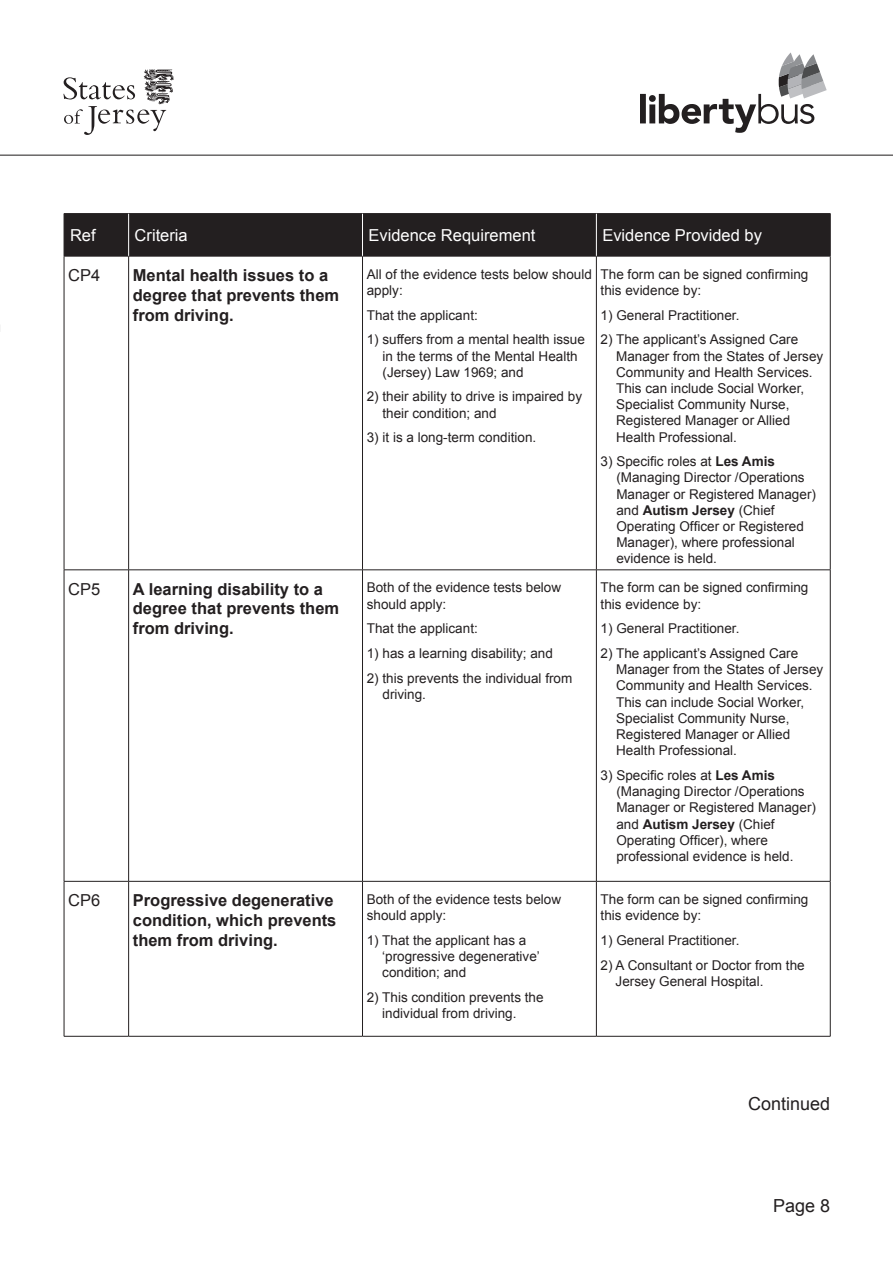
<style>
.page{position:relative;width:893px;height:1263px;background:#fff}
.page>*{position:absolute;margin:0;border:0;box-sizing:border-box;transform-origin:0 0}
.t1{font:18px "Arial";color:#231f20}
.t2{font:700 16.5px/19.8px "Arial";color:#231f20}
.t3{font:16.5px "Arial";color:#fff}
.t4{font:16.5px "Arial";color:#231f20}
.t5{font:13.5px/16.2px "Arial";color:#231f20}
.s1{font-weight:700}
</style>
<div class="page">
<svg style="left:640px;top:52px;width:187px;height:81px"></svg>
<svg style="left:64px;top:69px;width:110px;height:66px"></svg>
<div style="left:65px;top:214px;width:765px;height:42px;background:#231f20"></div>
<hr style="left:64px;top:213px;width:65px;height:1px;background:#231f20">
<hr style="left:64px;top:214px;width:1px;height:42px;background:#231f20">
<hr style="left:129px;top:213px;width:233px;height:1px;background:#231f20">
<hr style="left:362px;top:213px;width:234px;height:1px;background:#231f20">
<hr style="left:596px;top:213px;width:234px;height:1px;background:#231f20">
<hr style="left:830px;top:214px;width:1px;height:42px;background:#231f20">
<hr style="left:64px;top:256px;width:65px;height:1px;background:#231f20">
<hr style="left:64px;top:256px;width:1px;height:314px;background:#231f20">
<hr style="left:129px;top:256px;width:233px;height:1px;background:#231f20">
<hr style="left:128px;top:256px;width:1px;height:314px;background:#231f20">
<hr style="left:362px;top:256px;width:234px;height:1px;background:#231f20">
<hr style="left:362px;top:256px;width:1px;height:314px;background:#231f20">
<hr style="left:596px;top:256px;width:234px;height:1px;background:#231f20">
<hr style="left:596px;top:256px;width:1px;height:314px;background:#231f20">
<hr style="left:830px;top:256px;width:1px;height:314px;background:#231f20">
<hr style="left:64px;top:570px;width:65px;height:1px;background:#231f20">
<hr style="left:64px;top:570px;width:1px;height:311px;background:#231f20">
<hr style="left:129px;top:570px;width:233px;height:1px;background:#231f20">
<hr style="left:128px;top:570px;width:1px;height:311px;background:#231f20">
<hr style="left:362px;top:570px;width:234px;height:1px;background:#231f20">
<hr style="left:362px;top:570px;width:1px;height:311px;background:#231f20">
<hr style="left:596px;top:570px;width:234px;height:1px;background:#231f20">
<hr style="left:596px;top:570px;width:1px;height:311px;background:#231f20">
<hr style="left:830px;top:570px;width:1px;height:311px;background:#231f20">
<hr style="left:64px;top:881px;width:65px;height:1px;background:#231f20">
<hr style="left:64px;top:881px;width:1px;height:155px;background:#231f20">
<hr style="left:129px;top:881px;width:233px;height:1px;background:#231f20">
<hr style="left:128px;top:881px;width:1px;height:155px;background:#231f20">
<hr style="left:362px;top:881px;width:234px;height:1px;background:#231f20">
<hr style="left:362px;top:881px;width:1px;height:155px;background:#231f20">
<hr style="left:596px;top:881px;width:234px;height:1px;background:#231f20">
<hr style="left:596px;top:881px;width:1px;height:155px;background:#231f20">
<hr style="left:830px;top:881px;width:1px;height:155px;background:#231f20">
<hr style="left:64px;top:1036px;width:65px;height:1px;background:#231f20">
<hr style="left:129px;top:1036px;width:233px;height:1px;background:#231f20">
<hr style="left:362px;top:1036px;width:234px;height:1px;background:#231f20">
<hr style="left:596px;top:1036px;width:234px;height:1px;background:#231f20">
<hr style="left:128px;top:214px;width:1px;height:42px;background:#fff">
<hr style="left:362px;top:214px;width:1px;height:42px;background:#fff">
<hr style="left:596px;top:214px;width:1px;height:42px;background:#fff">
<hr style="left:0;top:155px;width:893px;height:1px;background:#231f20">
<p class="t3" style="left:70px;top:224px;width:27px">Ref</p>
<p class="t3" style="left:135px;top:224px;width:55px">Criteria</p>
<p class="t3" style="left:368px;top:224px;width:168px">Evidence Requirement</p>
<p class="t3" style="left:602px;top:224px;width:161px">Evidence Provided by</p>
<p class="t4" style="left:68px;top:264px;width:34px">CP4</p>
<p class="t2" style="left:133px;top:266px;width:208px">Mental health issues to a degree that prevents them from driving.</p>
<p class="t5" style="left:367px;top:266px;width:227px">All of the evidence tests below should apply:</p>
<p class="t5" style="left:601px;top:266px;width:209px">The form can be signed confirming this evidence by:</p>
<p class="t5" style="left:601px;top:307px;width:140px">1) General Practitioner.</p>
<p class="t5" style="left:616px;top:332px;width:209px;text-indent:-16px">2) The applicant’s Assigned Care<br>Manager from the States of Jersey<br>Community and Health Services.<br>This can include Social Worker,<br>Specialist Community Nurse,<br>Registered Manager or Allied<br>Health Professional.</p>
<p class="t5" style="left:616px;top:453px;width:201px;text-indent:-16px">3) Specific roles at <span class="s1">Les Amis </span>(Managing Director /Operations<br>Manager or Registered Manager) and <span class="s1">Autism Jersey</span> (Chief<br>Operating Officer or Registered<br>Manager), where professional evidence is held.</p>
<p class="t5" style="left:367px;top:307px;width:113px">That the applicant:</p>
<p class="t5" style="left:382px;top:332px;width:204px;text-indent:-16px">1) suffers from a mental health issue in the terms of the Mental Health (Jersey) Law 1969; and</p>
<p class="t5" style="left:382px;top:389px;width:201px;text-indent:-16px">2) their ability to drive is impaired by their condition; and</p>
<p class="t5" style="left:367px;top:430px;width:171px">3) it is a long-term condition.</p>
<p class="t4" style="left:68px;top:578px;width:34px">CP5</p>
<p class="t2" style="left:133px;top:579px;width:208px">A learning disability to a degree that prevents them from driving.</p>
<p class="t5" style="left:367px;top:580px;width:196px">Both of the evidence tests below should apply:</p>
<p class="t5" style="left:367px;top:621px;width:113px">That the applicant:</p>
<p class="t5" style="left:367px;top:645px;width:188px">1) has a learning disability; and</p>
<p class="t5" style="left:382px;top:670px;width:191px;text-indent:-16px">2) this prevents the individual from driving.</p>
<p class="t4" style="left:68px;top:889px;width:34px">CP6</p>
<p class="t2" style="left:133px;top:891px;width:205px">Progressive degenerative condition, which prevents them from driving.</p>
<p class="t5" style="left:367px;top:891px;width:196px">Both of the evidence tests below should apply:</p>
<p class="t5" style="left:382px;top:932px;width:159px;text-indent:-16px">1) That the applicant has a ‘progressive degenerative’ condition; and</p>
<p class="t5" style="left:382px;top:989px;width:163px;text-indent:-16px">2) This condition prevents the individual from driving.</p>
<p class="t5" style="left:601px;top:580px;width:209px">The form can be signed confirming this evidence by:</p>
<p class="t5" style="left:601px;top:621px;width:140px">1) General Practitioner.</p>
<p class="t5" style="left:616px;top:645px;width:209px;text-indent:-16px">2) The applicant’s Assigned Care<br>Manager from the States of Jersey<br>Community and Health Services.<br>This can include Social Worker,<br>Specialist Community Nurse,<br>Registered Manager or Allied<br>Health Professional.</p>
<p class="t5" style="left:616px;top:767px;width:201px;text-indent:-16px">3) Specific roles at <span class="s1">Les Amis </span>(Managing Director /Operations<br>Manager or Registered Manager) and <span class="s1">Autism Jersey</span> (Chief<br>Operating Officer), where professional evidence is held.</p>
<p class="t5" style="left:601px;top:891px;width:209px">The form can be signed confirming this evidence by:</p>
<p class="t5" style="left:601px;top:932px;width:140px">1) General Practitioner.</p>
<p class="t5" style="left:616px;top:957px;width:191px;text-indent:-15px">2) A Consultant or Doctor from the<br>Jersey General Hospital.</p>
<p class="t1" style="left:748px;top:1092px;width:84px">Continued</p>
<h1 class="t1" style="left:773px;top:1194px;width:59px">Page 8</h1>
</div>
